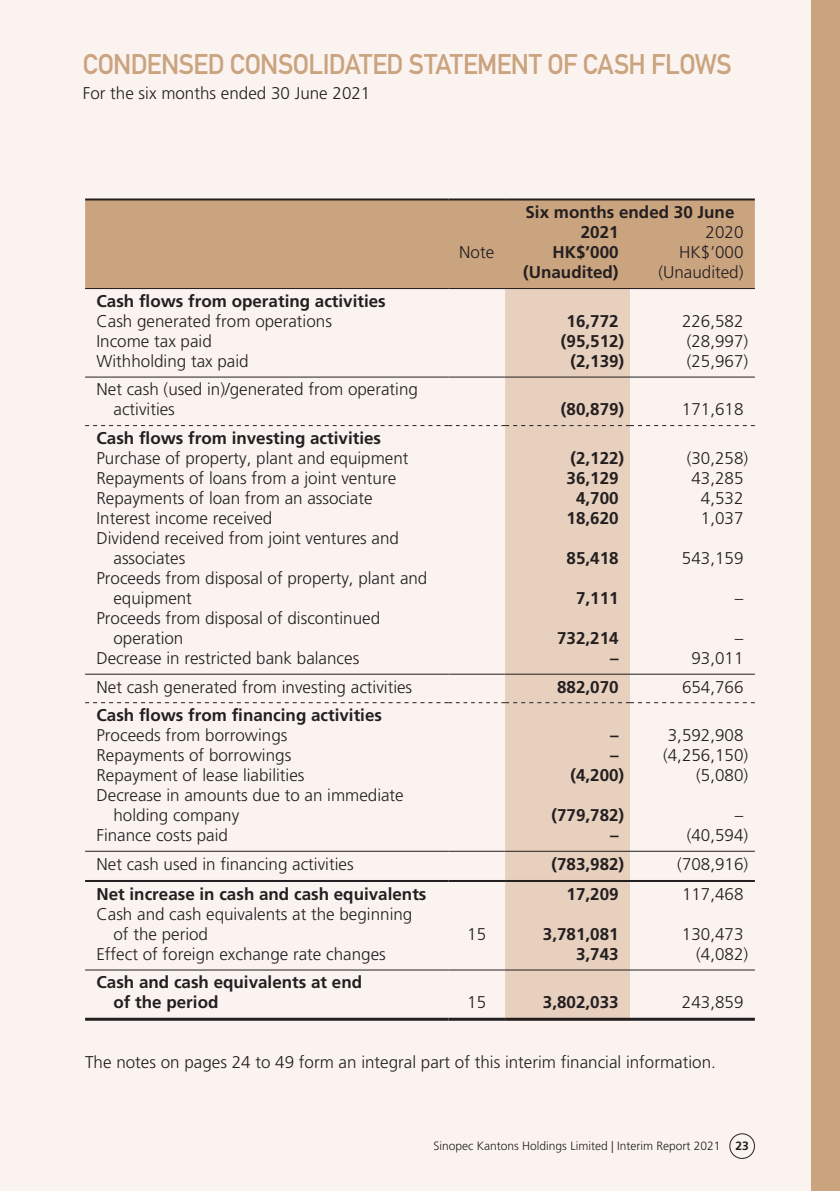
<style>
.page{position:relative;width:840px;height:1191px;background:#fff}
.page>*{position:absolute;margin:0;border:0;box-sizing:border-box;transform-origin:0 0}
.t1{font:28px "DIN Mittelschrift Std";letter-spacing:-.02em;color:#caa37f;scale:.95 1}
.t2{font:300 17px/20px "Frutiger LT Std";color:#231f20}
.t3{font:700 17px/20px "Frutiger LT Std";color:#231f20}
.t4{font:300 12px "Frutiger LT Std";color:#231f20}
.s1{font-weight:700}
</style>
<div class="page">
<div style="left:0;top:0;width:839px;height:1191px;background:#fbf3ef"></div>
<div style="left:85px;top:200px;width:669px;height:88px;background:#caa37f"></div>
<div style="left:505px;top:289px;width:124px;height:728px;background:#e7d0be"></div>
<hr style="left:85px;top:198px;width:363px;height:2px;background:#231f20">
<hr style="left:448px;top:198px;width:57px;height:2px;background:#231f20">
<hr style="left:505px;top:198px;width:124px;height:2px;background:#231f20">
<hr style="left:629px;top:198px;width:125px;height:2px;background:#231f20">
<hr style="left:85px;top:288px;width:363px;height:1px;background:#231f20">
<hr style="left:448px;top:288px;width:57px;height:1px;background:#231f20">
<hr style="left:505px;top:288px;width:124px;height:1px;background:#231f20">
<hr style="left:629px;top:288px;width:125px;height:1px;background:#231f20">
<hr style="left:85px;top:376px;width:363px;height:1px;background:#231f20">
<hr style="left:448px;top:376px;width:57px;height:1px;background:#231f20">
<hr style="left:505px;top:376px;width:124px;height:1px;background:#231f20">
<hr style="left:629px;top:376px;width:125px;height:1px;background:#231f20">
<svg style="left:85px;top:425px;width:669px;height:1px"></svg>
<hr style="left:85px;top:673px;width:363px;height:1px;background:#231f20">
<hr style="left:448px;top:673px;width:57px;height:1px;background:#231f20">
<hr style="left:505px;top:673px;width:124px;height:1px;background:#231f20">
<hr style="left:629px;top:673px;width:125px;height:1px;background:#231f20">
<svg style="left:85px;top:702px;width:669px;height:1px"></svg>
<hr style="left:85px;top:850px;width:363px;height:1px;background:#231f20">
<hr style="left:448px;top:850px;width:57px;height:1px;background:#231f20">
<hr style="left:505px;top:850px;width:124px;height:1px;background:#231f20">
<hr style="left:629px;top:850px;width:125px;height:1px;background:#231f20">
<hr style="left:85px;top:880px;width:363px;height:2px;background:#231f20">
<hr style="left:448px;top:880px;width:57px;height:2px;background:#231f20">
<hr style="left:505px;top:880px;width:124px;height:2px;background:#231f20">
<hr style="left:629px;top:880px;width:125px;height:2px;background:#231f20">
<hr style="left:85px;top:969px;width:363px;height:1px;background:#231f20">
<hr style="left:448px;top:969px;width:57px;height:1px;background:#231f20">
<hr style="left:505px;top:969px;width:124px;height:1px;background:#231f20">
<hr style="left:629px;top:969px;width:125px;height:1px;background:#231f20">
<hr style="left:85px;top:1017px;width:363px;height:3px;background:#231f20">
<hr style="left:448px;top:1017px;width:57px;height:3px;background:#231f20">
<hr style="left:505px;top:1017px;width:124px;height:3px;background:#231f20">
<hr style="left:629px;top:1017px;width:125px;height:3px;background:#231f20">
<div style="left:811px;top:0;width:28px;height:1191px;background:#caa37f"></div>
<div style="left:729px;top:1133px;width:25px;height:25px;border:1px solid #231f20;border-radius:50%"></div>
<h1 class="t1" style="left:83px;top:48px;width:684px">CONDENSED CONSOLIDATED STATEMENT OF CASH FLOWS</h1>
<p class="t2" style="left:83px;top:83px;width:289px">For the six months ended 30 June 2021</p>
<p class="t3" style="left:580px;top:202px;width:155px;text-indent:-55px">Six months ended 30 June<br>2021</p>
<p class="t2" style="left:705px;top:223px;width:39px">2020</p>
<p class="t2" style="left:459px;top:243px;width:36px">Note</p>
<p class="t3" style="left:552px;top:242px;width:68px">HK$’000</p>
<p class="t2" style="left:678px;top:243px;width:66px">HK$’000</p>
<p class="t3" style="left:523px;top:262px;width:97px">(Unaudited)</p>
<p class="t2" style="left:658px;top:263px;width:87px">(Unaudited)</p>
<p class="t3" style="left:96px;top:291px;width:291px">Cash flows from operating activities</p>
<p class="t2" style="left:96px;top:311px;width:237px">Cash generated from operations</p>
<p class="t3" style="left:566px;top:311px;width:53px">16,772</p>
<p class="t2" style="left:681px;top:311px;width:63px">226,582</p>
<p class="t2" style="left:96px;top:331px;width:117px">Income tax paid</p>
<p class="t3" style="left:560px;top:331px;width:65px">(95,512)</p>
<p class="t2" style="left:686px;top:331px;width:63px">(28,997)</p>
<p class="t2" style="left:96px;top:351px;width:154px">Withholding tax paid</p>
<p class="t3" style="left:570px;top:351px;width:55px">(2,139)</p>
<p class="t2" style="left:686px;top:351px;width:63px">(25,967)</p>
<p class="t2" style="left:113px;top:380px;width:306px;text-indent:-17px">Net cash (used in)/generated from operating activities</p>
<p class="t3" style="left:560px;top:399px;width:65px">(80,879)</p>
<p class="t2" style="left:681px;top:400px;width:63px">171,618</p>
<p class="t3" style="left:96px;top:428px;width:286px">Cash flows from investing activities</p>
<p class="t2" style="left:96px;top:448px;width:313px">Purchase of property, plant and equipment</p>
<p class="t3" style="left:570px;top:448px;width:55px">(2,122)</p>
<p class="t2" style="left:686px;top:448px;width:63px">(30,258)</p>
<p class="t2" style="left:96px;top:468px;width:301px">Repayments of loans from a joint venture</p>
<p class="t3" style="left:566px;top:468px;width:53px">36,129</p>
<p class="t2" style="left:691px;top:468px;width:53px">43,285</p>
<p class="t2" style="left:96px;top:488px;width:277px">Repayments of loan from an associate</p>
<p class="t3" style="left:575px;top:488px;width:44px">4,700</p>
<p class="t2" style="left:700px;top:488px;width:44px">4,532</p>
<p class="t2" style="left:96px;top:508px;width:177px">Interest income received</p>
<p class="t3" style="left:566px;top:508px;width:53px">18,620</p>
<p class="t2" style="left:700px;top:508px;width:44px">1,037</p>
<p class="t2" style="left:113px;top:528px;width:287px;text-indent:-17px">Dividend received from joint ventures and associates</p>
<p class="t3" style="left:566px;top:548px;width:53px">85,418</p>
<p class="t2" style="left:681px;top:548px;width:63px">543,159</p>
<p class="t2" style="left:113px;top:568px;width:315px;text-indent:-17px">Proceeds from disposal of property, plant and equipment</p>
<p class="t2" style="left:113px;top:608px;width:268px;text-indent:-17px">Proceeds from disposal of discontinued operation</p>
<p class="t3" style="left:575px;top:588px;width:44px">7,111</p>
<p class="t2" style="left:734px;top:588px;width:10px">–</p>
<p class="t3" style="left:556px;top:628px;width:63px">732,214</p>
<p class="t2" style="left:734px;top:628px;width:10px">–</p>
<p class="t2" style="left:96px;top:648px;width:264px">Decrease in restricted bank balances</p>
<p class="t3" style="left:609px;top:648px;width:10px">–</p>
<p class="t2" style="left:691px;top:648px;width:53px">93,011</p>
<p class="t2" style="left:96px;top:677px;width:317px">Net cash generated from investing activities</p>
<p class="t3" style="left:557px;top:676px;width:63px">882,070</p>
<p class="t2" style="left:681px;top:677px;width:63px">654,766</p>
<p class="t3" style="left:96px;top:705px;width:287px">Cash flows from financing activities</p>
<p class="t2" style="left:96px;top:725px;width:192px">Proceeds from borrowings</p>
<p class="t3" style="left:609px;top:725px;width:10px">–</p>
<p class="t2" style="left:667px;top:725px;width:77px">3,592,908</p>
<p class="t2" style="left:96px;top:745px;width:196px">Repayments of borrowings</p>
<p class="t3" style="left:609px;top:745px;width:10px">–</p>
<p class="t2" style="left:662px;top:745px;width:87px">(4,256,150)</p>
<p class="t2" style="left:96px;top:765px;width:209px">Repayment of lease liabilities</p>
<p class="t3" style="left:570px;top:765px;width:55px">(4,200)</p>
<p class="t2" style="left:695px;top:765px;width:53px">(5,080)</p>
<p class="t2" style="left:113px;top:785px;width:291px;text-indent:-17px">Decrease in amounts due to an immediate holding company</p>
<p class="t3" style="left:551px;top:805px;width:74px">(779,782)</p>
<p class="t2" style="left:734px;top:805px;width:10px">–</p>
<p class="t2" style="left:96px;top:825px;width:133px">Finance costs paid</p>
<p class="t3" style="left:609px;top:825px;width:10px">–</p>
<p class="t2" style="left:686px;top:825px;width:63px">(40,594)</p>
<p class="t2" style="left:96px;top:854px;width:258px">Net cash used in financing activities</p>
<p class="t3" style="left:551px;top:853px;width:74px">(783,982)</p>
<p class="t2" style="left:677px;top:854px;width:72px">(708,916)</p>
<p class="t3" style="left:96px;top:884px;width:331px">Net increase in cash and cash equivalents</p>
<p class="t3" style="left:566px;top:884px;width:53px">17,209</p>
<p class="t2" style="left:681px;top:884px;width:63px">117,468</p>
<p class="t2" style="left:113px;top:904px;width:300px;text-indent:-17px">Cash and cash equivalents at the beginning of the period</p>
<p class="t2" style="left:467px;top:924px;width:20px">15</p>
<p class="t3" style="left:542px;top:924px;width:77px">3,781,081</p>
<p class="t2" style="left:681px;top:924px;width:63px">130,473</p>
<p class="t2" style="left:96px;top:944px;width:291px">Effect of foreign exchange rate changes</p>
<p class="t3" style="left:575px;top:944px;width:44px">3,743</p>
<p class="t2" style="left:695px;top:944px;width:53px">(4,082)</p>
<p class="t3" style="left:113px;top:972px;width:250px;text-indent:-17px">Cash and cash equivalents at end of the period</p>
<p class="t2" style="left:467px;top:992px;width:20px">15</p>
<p class="t3" style="left:542px;top:992px;width:77px">3,802,033</p>
<p class="t2" style="left:681px;top:992px;width:63px">243,859</p>
<p class="t2" style="left:85px;top:1052px;width:632px">The notes on pages 24 to 49 form an integral part of this interim financial information.</p>
<p class="t4" style="left:433px;top:1138px;width:317px">Sinopec Kantons Holdings Limited | Interim Report 2021 <span class="s1">23</span></p>
</div>
